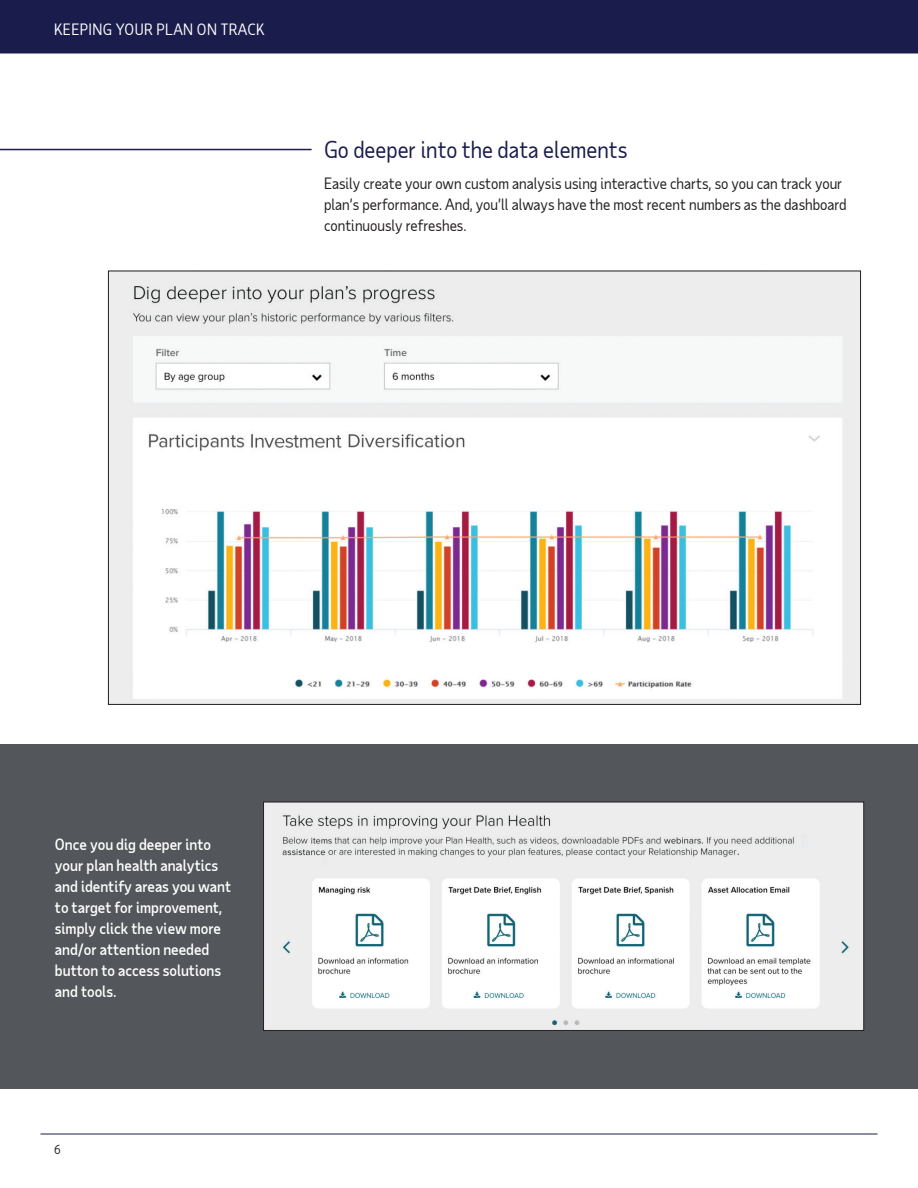
<style>
.page{position:relative;width:918px;height:1188px;background:#fff}
.page>*{position:absolute;margin:0;border:0;box-sizing:border-box;transform-origin:0 0}
._2019_-_Headlines{font:22.5px "Taub Sans";color:#1a1d4c}
._2019_-_Body_Copy{font:15px/21px "Taub Sans";color:#231f20}
._2019_-_Body_Copy-2{font:500 15px/21px "Taub Sans";color:#fff}
._2019_-_PS_USE_ONLY{font:15px "Taub Sans";letter-spacing:.025em;color:#fff}
.t1{font:12px "Taub Sans";color:#231f20}
</style>
<div class="page">
<hr style="left:40px;top:1134px;width:838px;height:1px;background:#1a1d4c">
<div style="left:0;top:0;width:918px;height:54px;background:#1a1d4c"></div>
<img style="left:110px;top:273px;width:749px;height:430px">
<hr style="left:0;top:149px;width:312px;height:1px;background:#1a1d4c">
<div style="left:0;top:744px;width:918px;height:344px;background:#53565a"></div>
<img style="left:265px;top:804px;width:597px;height:225px">
<div style="left:263px;top:802px;width:601px;height:229px;border:1px solid #231f20"></div>
<p class="_2019_-_PS_USE_ONLY" style="left:54px;top:19px;width:212px">KEEPING YOUR PLAN ON TRACK</p>
<p class="_2019_-_Headlines" style="left:324px;top:135px;width:305px">Go deeper into the data elements</p>
<p class="_2019_-_Body_Copy" style="left:324px;top:173px;width:524px">Easily create your own custom analysis using interactive charts, so you can track your plan’s performance. And, you’ll always have the most recent numbers as the dashboard continuously refreshes.</p>
<p class="_2019_-_Body_Copy-2" style="left:55px;top:834px;width:178px">Once you dig deeper into your plan health analytics and identify areas you want to target for improvement, simply click the view more and/or attention needed button to access solutions and tools.</p>
<p class="t1" style="left:54px;top:1142px;width:8px">6</p>
</div>
